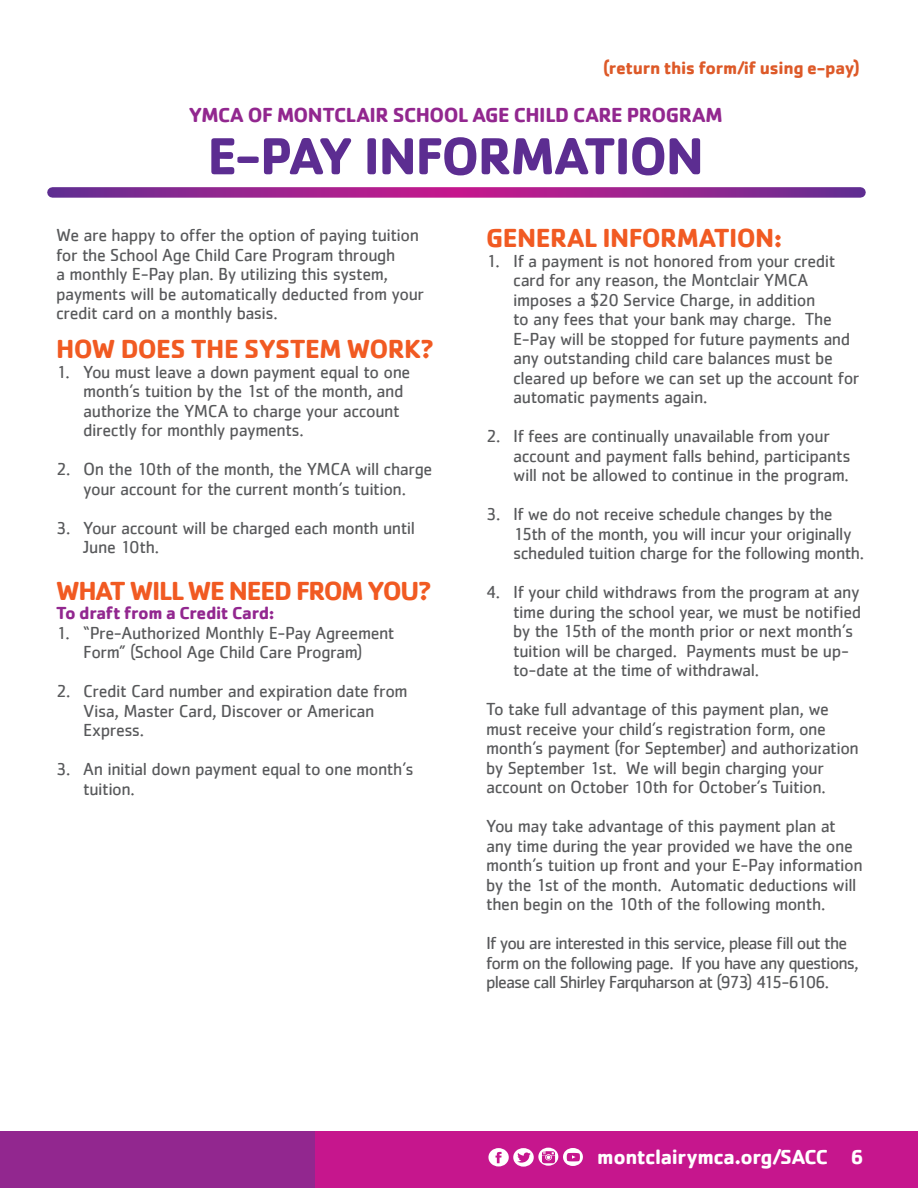
<style>
.page{position:relative;width:918px;height:1188px;background:#fff}
.page>*{position:absolute;margin:0;border:0;box-sizing:border-box;transform-origin:0 0}
.t1{font:700 54px "Cachet";letter-spacing:-.03em;color:#5c2d91}
.t2{font:700 27px "Cachet";letter-spacing:-.025em;color:#f15a22}
.t3{font:700 27px "Cachet";letter-spacing:-.05em;color:#f15a22}
.t4{font:700 21px "Cachet";letter-spacing:-.02em;color:#92278f}
.t5{font:700 21px "Cachet";letter-spacing:-.02em;color:#fff}
.t6{font:18px/19.5px "Cachet";letter-spacing:-.025em;color:#58595b}
.t7{font:18px/19.5px "Cachet";letter-spacing:-.05em;color:#58595b}
.t8{font:700 18px "Cachet";letter-spacing:-.02em;color:#dd5928}
.t9{font:700 18px "Cachet";letter-spacing:-.02em;color:#92278f}
</style>
<div class="page">
<div style="left:0;top:1131px;width:315px;height:57px;background:#92278f"></div>
<div style="left:315px;top:1131px;width:603px;height:57px;background:#c6168d"></div>
<svg style="left:488px;top:1148px;width:95px;height:19px"></svg>
<svg style="left:52px;top:187px;width:809px;height:11px;background:#9b2e93"></svg>
<p class="t8" style="left:603px;top:57px;width:258px">(return this form/if using e-pay)</p>
<p class="t4" style="left:189px;top:101px;width:535px">YMCA OF MONTCLAIR SCHOOL AGE CHILD CARE PROGRAM</p>
<h1 class="t1" style="left:207px;top:121px;width:498px">E-PAY INFORMATION</h1>
<p class="t6" style="left:56px;top:225px;width:370px">We are happy to offer the option of paying tuition for the School Age Child Care Program through<br>a monthly E-Pay plan. By utilizing this system, payments will be automatically deducted from your credit card on a monthly basis.</p>
<h2 class="t2" style="left:56px;top:332px;width:379px">HOW DOES THE SYSTEM WORK?</h2>
<p class="t6" style="left:83px;top:362px;width:329px;text-indent:-27px">1. You must leave a down payment equal to one month’s tuition by the 1st of the month, and authorize the YMCA to charge your account directly for monthly payments.</p>
<p class="t6" style="left:56px;top:459px;width:378px;text-align:center">2. On the 10th of the month, the YMCA will charge your account for the current month’s tuition.</p>
<p class="t6" style="left:83px;top:518px;width:334px;text-indent:-27px">3. Your account will be charged each month until<br>June 10th.</p>
<h2 class="t3" style="left:56px;top:573px;width:377px">WHAT WILL WE NEED FROM YOU?</h2>
<p class="t9" style="left:56px;top:601px;width:220px">To draft from a Credit Card:</p>
<p class="t6" style="left:56px;top:623px;width:340px;text-align:center">1. “Pre-Authorized Monthly E-Pay Agreement<br>Form” (School Age Child Care Program)</p>
<p class="t6" style="left:83px;top:681px;width:326px;text-indent:-27px">2. Credit Card number and expiration date from<br>Visa, Master Card, Discover or American<br>Express.</p>
<p class="t6" style="left:83px;top:759px;width:332px;text-indent:-27px">3. An initial down payment equal to one month’s tuition.</p>
<h2 class="t2" style="left:486px;top:221px;width:298px">GENERAL INFORMATION:</h2>
<p class="t6" style="left:513px;top:251px;width:348px;text-indent:-27px">1. If a payment is not honored from your credit card for any reason, the Montclair YMCA imposes a $20 Service Charge, in addition<br>to any fees that your bank may charge. The E-Pay will be stopped for future payments and any outstanding child care balances must be cleared up before we can set up the account for automatic payments again.</p>
<p class="t6" style="left:513px;top:426px;width:339px;text-indent:-27px">2. If fees are continually unavailable from your account and payment falls behind, participants will not be allowed to continue in the program.</p>
<p class="t6" style="left:513px;top:504px;width:353px;text-indent:-27px">3. If we do not receive schedule changes by the<br>15th of the month, you will incur your originally scheduled tuition charge for the following month.</p>
<p class="t6" style="left:513px;top:582px;width:349px;text-indent:-27px">4. If your child withdraws from the program at any time during the school year, we must be notified by the 15th of the month prior or next month’s tuition will be charged. Payments must be up&shy;to-date at the time of withdrawal.</p>
<p class="t6" style="left:486px;top:699px;width:374px">To take full advantage of this payment plan, we must receive your child’s registration form, one month’s payment (for September) and authorization by September 1st. We will begin charging your account on October 10th for October’s Tuition.</p>
<p class="t6" style="left:486px;top:816px;width:378px">You may take advantage of this payment plan at any time during the year provided we have the one month’s tuition up front and your E-Pay information by the 1st of the month. Automatic deductions will then begin on the 10th of the following month.</p>
<p class="t7" style="left:486px;top:933px;width:374px">If you are interested in this service, please fill out the form on the following page. If you have any questions, please call Shirley Farquharson at (973) 415-6106.</p>
<p class="t5" style="left:597px;top:1143px;width:268px">montclairymca.org/SACC 6</p>
</div>
